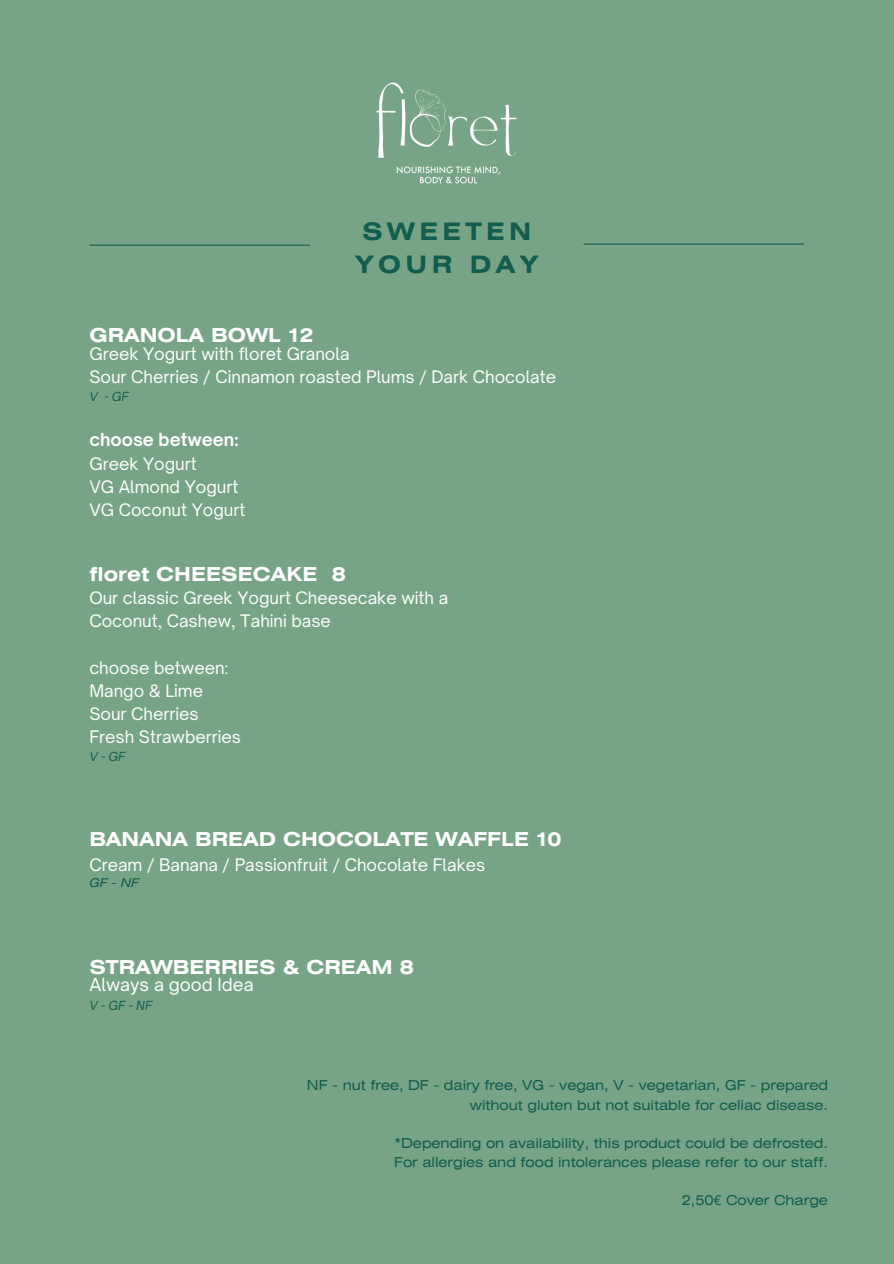
<style>
.page{position:relative;width:894px;height:1264px;background:#fff}
.page>*{position:absolute;margin:0;border:0;box-sizing:border-box;transform-origin:0 0}
.t1{font:700 24px/32.7px "Helios Ext";letter-spacing:.185em;color:#125d4d}
.t2{font:700 19.2px "Helios Ext";color:#fff}
.t3{font:17.25px "Open Sauce One";color:#fff}
.t4{font:700 17.25px "Open Sauce One";color:#fff}
.t5{font:16.5px/23px "Open Sauce One";color:#fff}
.t6{font:13.65px/19.2px "Helios Ext";color:#125d4d;text-align:right}
.t7{font:italic 12px "Open Sauce One";color:#125d4d}
.t8{font:italic 12px "Helios Ext";color:#125d4d}
.s1{font-family:"Noto Sans"}
</style>
<div class="page">
<div style="left:0;top:0;width:893px;height:1263px;background:#77a486"></div>
<hr style="left:90px;top:245px;width:219px;height:1px;background:#125d4d">
<hr style="left:584px;top:243px;width:219px;height:2px;background:#125d4d">
<img style="left:376px;top:82px;width:141px;height:102px">
<p class="t1" style="left:355px;top:217px;width:185px">SWEETEN<br>YOUR DAY</p>
<h1 class="t2" style="left:89px;top:328px;width:226px">GRANOLA BOWL 12</h1>
<h2 class="t5" style="left:89px;top:342px;width:468px">Greek Yogurt with floret Granola<br>Sour Cherries / Cinnamon roasted Plums / Dark Chocolate</h2>
<h2 class="t7" style="left:89px;top:389px;width:41px">V -GF</h2>
<h4 class="t4" style="left:89px;top:429px;width:151px">choose between:</h4>
<h4 class="t5" style="left:89px;top:452px;width:157px">Greek Yogurt<br>VG Almond Yogurt<br>VG Coconut Yogurt</h4>
<h4 class="t2" style="left:89px;top:567px;width:258px">floret CHEESECAKE 8</h4>
<h3 class="t5" style="left:89px;top:586px;width:360px">Our classic Greek Yogurt Cheesecake with a<br>Coconut, Cashew, Tahini base</h3>
<h4 class="t5" style="left:89px;top:656px;width:153px">choose between:<br>Mango &amp; Lime<br>Sour Cherries<br>Fresh Strawberries</h4>
<h4 class="t7" style="left:89px;top:749px;width:38px">V-GF</h4>
<p class="t2" style="left:89px;top:832px;width:473px">BANANA BREAD CHOCOLATE WAFFLE 10</p>
<p class="t5" style="left:89px;top:853px;width:397px">Cream / Banana / Passionfruit / Chocolate Flakes</p>
<p class="t8" style="left:89px;top:878px;width:51px">GF - NF</p>
<h4 class="t2" style="left:89px;top:959px;width:326px">STRAWBERRIES &amp; CREAM 8</h4>
<h4 class="t3" style="left:89px;top:973px;width:166px">Always a good Idea</h4>
<h4 class="t7" style="left:89px;top:998px;width:64px">V-GF-NF</h4>
<h2 class="t6" style="left:307px;top:1077px;width:522px">NF - nut free, DF - dairy free, VG - vegan, V - vegetarian, GF - prepared without gluten but not suitable for celiac disease.</h2>
<p class="t6" style="left:394px;top:1134px;width:435px">*Depending on availability, this product could be defrosted.</p>
<p class="t6" style="left:394px;top:1153px;width:435px">For allergies and food intolerances please refer to our staff.</p>
<p class="t6" style="left:681px;top:1191px;width:148px">2,50<span class="s1">€</span> Cover Charge</p>
</div>
